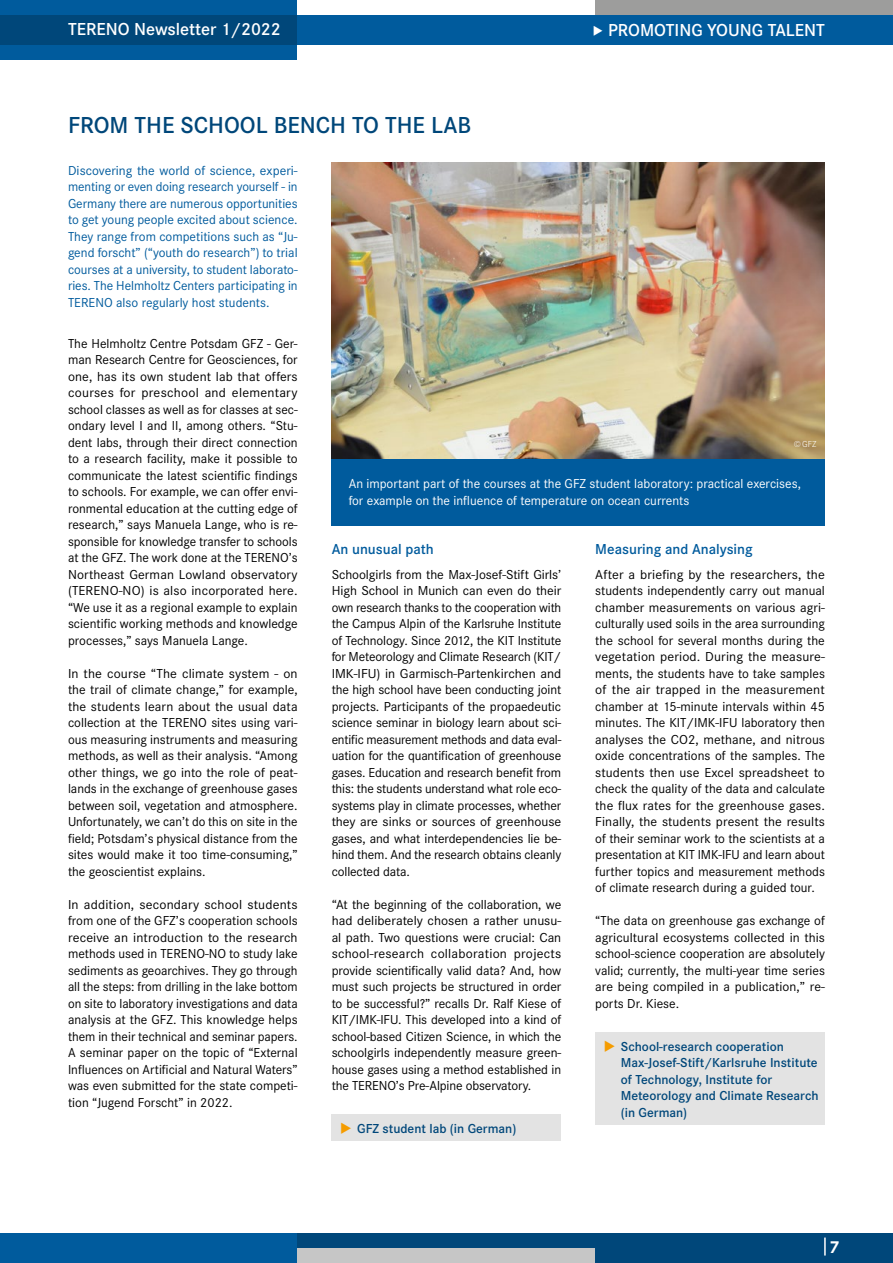
<style>
.page{position:relative;width:893px;height:1263px;background:#fff}
.page>*{position:absolute;margin:0;border:0;box-sizing:border-box;transform-origin:0 0}
.t1{font:600 24px "Corporate S";color:#00477a}
.t2{font:600 18px "Corporate S";color:#fff}
.t3{font:700 18px "Corporate S";color:#fff}
.t4{font:600 15px "Corporate S";color:#005b9d}
.t5{font:13.5px/16.5px "Corporate S";color:#000;text-align:justify}
.t6{font:13.5px/16.5px "Corporate S";color:#000;text-align:justify;scale:1.04 1}
.t7{font:13.5px/16.5px "Corporate S";color:#005b9d;text-align:justify}
.t8{font:600 13.5px/16.5px "Corporate S";color:#00477a}
.t9{font:13.5px/16.5px "Corporate S";color:#fff}
.t10{font:300 9px "Corporate S";color:#fff}
.s1{color:#f59c00}
</style>
<div class="page">
<div style="left:0;top:0;width:298px;height:15px;background:#005b9d"></div>
<div style="left:0;top:45px;width:298px;height:15px;background:#005b9d"></div>
<div style="left:0;top:15px;width:298px;height:30px;background:#00477a"></div>
<div style="left:595px;top:0;width:298px;height:15px;background:#9d9d9c"></div>
<div style="left:0;top:1248px;width:298px;height:15px;background:#005b9d"></div>
<div style="left:0;top:1233px;width:298px;height:15px;background:#005b9d"></div>
<div style="left:298px;top:1248px;width:297px;height:15px;background:#c6c6c6"></div>
<div style="left:298px;top:1233px;width:297px;height:15px;background:#00477a"></div>
<div style="left:595px;top:1248px;width:298px;height:15px;background:#00477a"></div>
<div style="left:595px;top:1233px;width:298px;height:15px;background:#00477a"></div>
<svg style="left:824px;top:1237px;width:2px;height:18px"></svg>
<div style="left:298px;top:15px;width:595px;height:30px;background:#005b9d"></div>
<div style="left:332px;top:1115px;width:229px;height:26px;background:#e3e3e3"></div>
<div style="left:595px;top:1032px;width:230px;height:92px;background:#e3e3e3"></div>
<img style="left:332px;top:162px;width:493px;height:297px">
<div style="left:332px;top:459px;width:493px;height:66px;background:#005b9d"></div>
<h2 class="t2" style="left:68px;top:19px;width:214px">TERENO Newsletter 1/2022</h2>
<h2 class="t2" style="left:593px;top:20px;width:234px">◆ PROMOTING YOUNG TALENT</h2>
<h1 class="t1" style="left:68px;top:112px;width:405px">FROM THE SCHOOL BENCH TO THE LAB</h1>
<p class="t7" style="left:68px;top:162px;width:231px">Discovering the world of science, experi&shy;menting or even doing research yourself - in Germany there are numerous opportunities to get young people excited about science.<br>They range from competitions such as “Ju&shy;gend forscht” (“youth do research”) to trial courses at a university, to student laborato&shy;ries. The Helmholtz Centers participating in TERENO also regularly host students.</p>
<p class="t5" style="left:68px;top:335px;width:231px">The Helmholtz Centre Potsdam GFZ - Ger&shy;man Research Centre for Geosciences, for one, has its own student lab that offers courses for preschool and elementary school classes as well as for classes at sec&shy;ondary level I and II, among others. “Stu&shy;dent labs, through their direct connection to a research facility, make it possible to communicate the latest scientific findings to schools. For example, we can offer envi&shy;ronmental education at the cutting edge of research,” says Manuela Lange, who is re&shy;sponsible for knowledge transfer to schools at the GFZ. The work done at the TERENO’s Northeast German Lowland observatory (TERENO-NO) is also incorporated here. “We use it as a regional example to explain scientific working methods and knowledge processes,” says Manuela Lange.</p>
<p class="t6" style="left:68px;top:665px;width:222px">In the course “The climate system - on the trail of climate change,” for example, the students learn about the usual data collection at the TERENO sites using vari&shy;ous measuring instruments and measuring methods, as well as their analysis. “Among other things, we go into the role of peat&shy;lands in the exchange of greenhouse gases between soil, vegetation and atmosphere.<br>Unfortunately, we can’t do this on site in the field; Potsdam’s physical distance from the sites would make it too time-consuming,” the geoscientist explains.</p>
<p class="t6" style="left:68px;top:896px;width:222px">In addition, secondary school students from one of the GFZ’s cooperation schools receive an introduction to the research methods used in TERENO-NO to study lake sediments as geoarchives. They go through all the steps: from drilling in the lake bottom on site to laboratory investigations and data analysis at the GFZ. This knowledge helps them in their technical and seminar papers.<br>A seminar paper on the topic of “External Influences on Artificial and Natural Waters” was even submitted for the state competi&shy;tion “Jugend Forscht” in 2022.</p>
<p class="t10" style="left:794px;top:439px;width:24px">© GFZ</p>
<p class="t9" style="left:349px;top:475px;width:454px">An important part of the courses at the GFZ student laboratory: practical exercises, for example on the influence of temperature on ocean currents</p>
<p class="t4" style="left:595px;top:540px;width:159px">Measuring and Analysing</p>
<p class="t6" style="left:595px;top:566px;width:222px">After a briefing by the researchers, the students independently carry out manual chamber measurements on various agri&shy;culturally used soils in the area surrounding the school for several months during the vegetation period. During the measure&shy;ments, the students have to take samples of the air trapped in the measurement chamber at 15-minute intervals within 45 minutes. The KIT/IMK-IFU laboratory then analyses the CO2, methane, and nitrous oxide concentrations of the samples. The students then use Excel spreadsheet to check the quality of the data and calculate the flux rates for the greenhouse gases.<br>Finally, the students present the results of their seminar work to the scientists at a presentation at KIT IMK-IFU and learn about further topics and measurement methods of climate research during a guided tour.</p>
<p class="t5" style="left:595px;top:913px;width:231px">“The data on greenhouse gas exchange of agricultural ecosystems collected in this school-science cooperation are absolutely valid; currently, the multi-year time series are being compiled in a publication,” re&shy;ports Dr. Kiese.</p>
<p class="t8" style="left:621px;top:1038px;width:199px;text-indent:-17px"><span class="s1">◆</span> School-research cooperation<br>Max-Josef-Stift/Karlsruhe Institute of Technology, Institute for<br>Meteorology and Climate Research (in German)</p>
<p class="t4" style="left:332px;top:540px;width:104px">An unusual path</p>
<p class="t5" style="left:332px;top:566px;width:231px">Schoolgirls from the Max-Josef-Stift Girls’ High School in Munich can even do their own research thanks to the cooperation with the Campus Alpin of the Karlsruhe Institute of Technology. Since 2012, the KIT Institute for Meteorology and Climate Research (KIT/ IMK-IFU) in Garmisch-Partenkirchen and the high school have been conducting joint projects. Participants of the propaedeutic science seminar in biology learn about sci&shy;entific measurement methods and data eval&shy;uation for the quantification of greenhouse gases. Education and research benefit from this: the students understand what role eco&shy;systems play in climate processes, whether they are sinks or sources of greenhouse gases, and what interdependencies lie be&shy;hind them. And the research obtains cleanly collected data.</p>
<p class="t5" style="left:332px;top:896px;width:231px">“At the beginning of the collaboration, we had deliberately chosen a rather unusu&shy;al path. Two questions were crucial: Can school-research collaboration projects provide scientifically valid data? And, how must such projects be structured in order to be successful?” recalls Dr. Ralf Kiese of KIT/IMK-IFU. This developed into a kind of school-based Citizen Science, in which the schoolgirls independently measure green&shy;house gases using a method established in the TERENO’s Pre-Alpine observatory.</p>
<p class="t8" style="left:340px;top:1121px;width:178px"><span class="s1">◆</span> GFZ student lab (in German)</p>
<h2 class="t3" style="left:829px;top:1237px;width:12px">7</h2>
</div>
